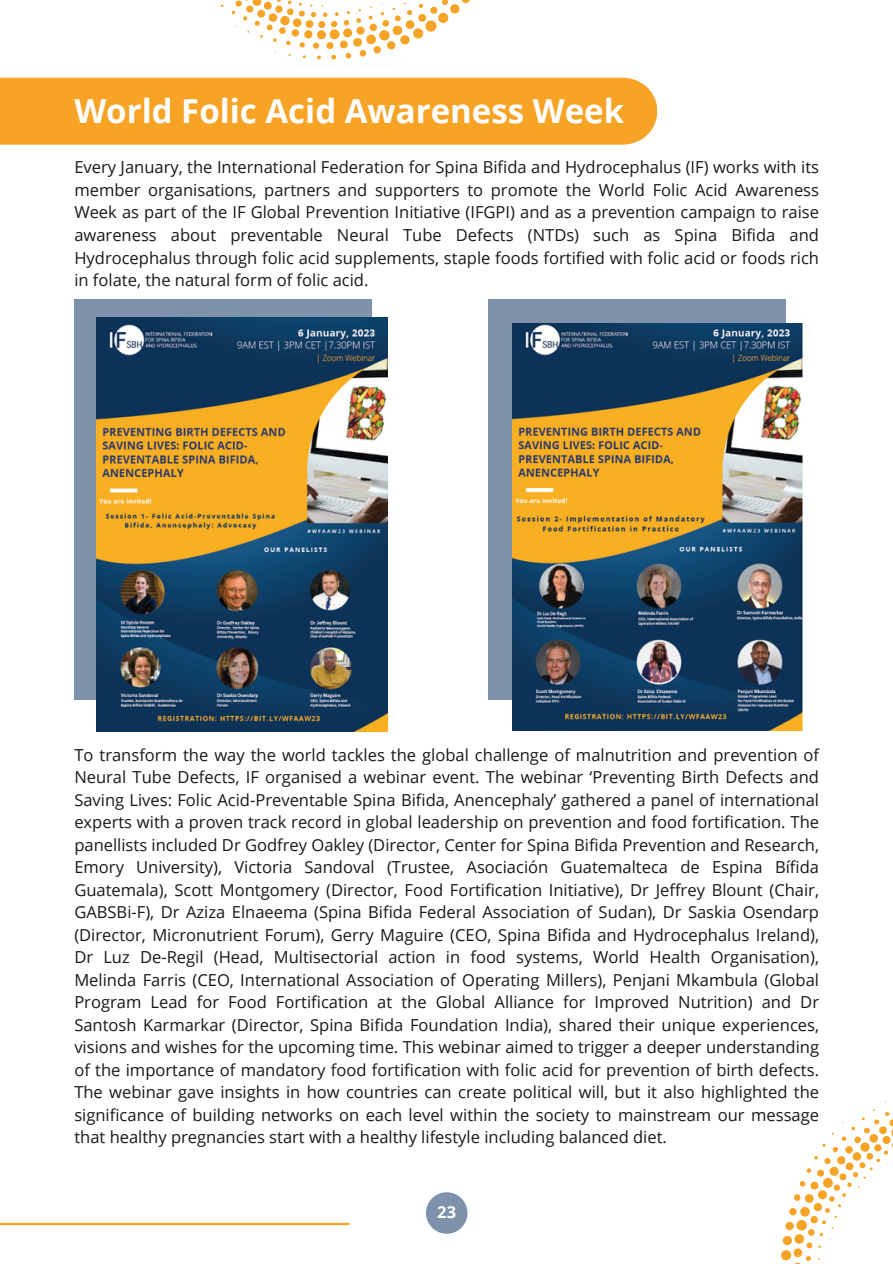
<style>
.page{position:relative;width:893px;height:1264px;background:#fff}
.page>*{position:absolute;margin:0;border:0;box-sizing:border-box;transform-origin:0 0}
.t1{font:700 33px "Open Sans";color:#fff}
.t2{font:16.5px/22.5px "Open Sans";color:#191919;text-align:justify}
.t3{font:700 16.5px "Open Sans";color:#fff}
</style>
<div class="page">
<div style="left:74px;top:299px;width:297px;height:400px;background:#7e93ab"></div>
<div style="left:0;top:78px;width:657px;height:67px;background:#f6a326"></div>
<svg style="left:221px;top:0;width:249px;height:59px"></svg>
<hr style="left:0;top:1222px;width:348px;height:2px;background:#f6a326">
<div style="left:426px;top:1192px;width:41px;height:41px;background:#7e93ab;border-radius:50%"></div>
<svg style="left:781px;top:1109px;width:111px;height:154px"></svg>
<div style="left:488px;top:299px;width:297px;height:400px;background:#7e93ab"></div>
<img style="left:512px;top:323px;width:290px;height:407px">
<img style="left:96px;top:317px;width:292px;height:414px">
<p class="t1" style="left:74px;top:88px;width:551px">World Folic Acid Awareness Week</p>
<p class="t2" style="left:74px;top:156px;width:746px">Every January, the International Federation for Spina Bifida and Hydrocephalus (IF) works with its member organisations, partners and supporters to promote the World Folic Acid Awareness Week as part of the IF Global Prevention Initiative (IFGPI) and as a prevention campaign to raise awareness about preventable Neural Tube Defects (NTDs) such as Spina Bifida and Hydrocephalus through folic acid supplements, staple foods fortified with folic acid or foods rich in folate, the natural form of folic acid.</p>
<p class="t2" style="left:74px;top:743px;width:746px">To transform the way the world tackles the global challenge of malnutrition and prevention of Neural Tube Defects, IF organised a webinar event. The webinar ‘Preventing Birth Defects and Saving Lives: Folic Acid-Preventable Spina Bifida, Anencephaly’ gathered a panel of international experts with a proven track record in global leadership on prevention and food fortification. The panellists included Dr Godfrey Oakley (Director, Center for Spina Bifida Prevention and Research, Emory University), Victoria Sandoval (Trustee, Asociación Guatemalteca de Espina Bífida Guatemala), Scott Montgomery (Director, Food Fortification Initiative), Dr Jeffrey Blount (Chair, GABSBi-F), Dr Aziza Elnaeema (Spina Bifida Federal Association of Sudan), Dr Saskia Osendarp (Director, Micronutrient Forum), Gerry Maguire (CEO, Spina Bifida and Hydrocephalus Ireland), Dr Luz De-Regil (Head, Multisectorial action in food systems, World Health Organisation), Melinda Farris (CEO, International Association of Operating Millers), Penjani Mkambula (Global Program Lead for Food Fortification at the Global Alliance for Improved Nutrition) and Dr Santosh Karmarkar (Director, Spina Bifida Foundation India), shared their unique experiences, visions and wishes for the upcoming time. This webinar aimed to trigger a deeper understanding of the importance of mandatory food fortification with folic acid for prevention of birth defects.<br>The webinar gave insights in how countries can create political will, but it also highlighted the significance of building networks on each level within the society to mainstream our message that healthy pregnancies start with a healthy lifestyle including balanced diet.</p>
<p class="t3" style="left:437px;top:1200px;width:20px">23</p>
</div>
